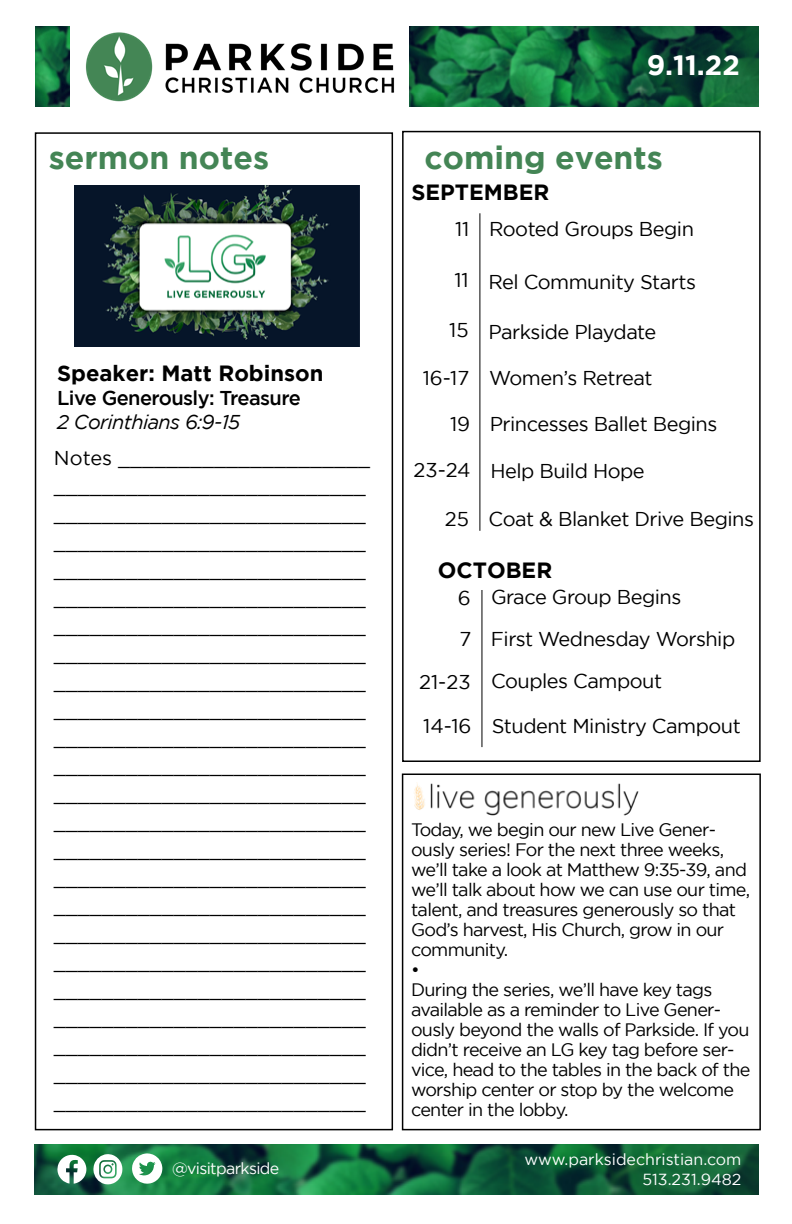
<style>
.page{position:relative;width:792px;height:1224px;background:#fff}
.page>*{position:absolute;margin:0;border:0;box-sizing:border-box;transform-origin:0 0}
.t1{font:700 32px "Gotham";color:#448555}
.t2{font:700 28px "Gotham";color:#fff}
.t3{font:700 22px "Gotham";color:#000}
.t4{font:20px/28px "Gotham";letter-spacing:-.025em;color:#000}
.t5{font:500 20px "Gotham";letter-spacing:-.03em;color:#000}
.t6{font:italic 20px "Gotham";letter-spacing:-.03em;color:#000}
.t7{font:18px/20px "Gotham";letter-spacing:-.04em;color:#000}
.t8{font:16px/20px "Gotham";color:#fff;text-align:right}
.t9{font:16px "Gotham";letter-spacing:-.04em;color:#fff}
</style>
<div class="page">
<img style="left:35px;top:1144px;width:724px;height:51px">
<svg style="left:57px;top:1154px;width:29px;height:30px"></svg>
<svg style="left:93px;top:1154px;width:29px;height:30px"></svg>
<svg style="left:132px;top:1153px;width:30px;height:31px"></svg>
<div style="left:402px;top:131px;width:359px;height:631px;border:2px solid #000"></div>
<img style="left:69px;top:26px;width:343px;height:81px">
<div style="left:35px;top:132px;width:358px;height:998px;border:2px solid #000"></div>
<div style="left:402px;top:774px;width:359px;height:356px;border:2px solid #000"></div>
<img style="left:75px;top:186px;width:285px;height:160px">
<hr style="left:479px;top:213px;width:1px;height:318px;background:#000">
<img style="left:410px;top:26px;width:349px;height:80px">
<img style="left:36px;top:26px;width:33px;height:80px">
<img style="left:401px;top:783px;width:238px;height:32px">
<hr style="left:481px;top:590px;width:1px;height:157px;background:#000">
<h1 class="t1" style="left:49px;top:139px;width:222px">sermon notes</h1>
<p class="t3" style="left:57px;top:361px;width:268px">Speaker: Matt Robinson</p>
<p class="t5" style="left:57px;top:387px;width:245px">Live Generously: Treasure</p>
<p class="t6" style="left:57px;top:411px;width:185px">2 Corinthians 6:9-15</p>
<p class="t4" style="left:54px;top:444px;width:318px">Notes _____________________ __________________________ __________________________ __________________________ __________________________ __________________________ __________________________ __________________________ __________________________ __________________________ __________________________ __________________________ __________________________ __________________________ __________________________ __________________________ __________________________ __________________________ __________________________ __________________________ __________________________ __________________________ __________________________ __________________________</p>
<h2 class="t2" style="left:647px;top:49px;width:95px">9.11.22</h2>
<h1 class="t1" style="left:424px;top:139px;width:240px">coming events</h1>
<p class="t3" style="left:411px;top:179px;width:140px">SEPTEMBER</p>
<p class="t4" style="left:455px;top:215px;width:16px">11</p>
<p class="t4" style="left:489px;top:215px;width:206px">Rooted Groups Begin</p>
<p class="t4" style="left:454px;top:265px;width:16px">11</p>
<p class="t4" style="left:449px;top:315px;width:21px">15</p>
<p class="t4" style="left:488px;top:267px;width:209px">Rel Community Starts</p>
<p class="t4" style="left:488px;top:317px;width:170px">Parkside Playdate</p>
<p class="t4" style="left:423px;top:364px;width:48px">16-17</p>
<p class="t4" style="left:489px;top:364px;width:165px">Women’s Retreat</p>
<p class="t4" style="left:450px;top:410px;width:22px">19</p>
<p class="t4" style="left:490px;top:410px;width:229px">Princesses Ballet Begins</p>
<p class="t4" style="left:413px;top:456px;width:59px">23-24</p>
<p class="t4" style="left:445px;top:505px;width:26px">25</p>
<p class="t4" style="left:490px;top:456px;width:156px">Help Build Hope</p>
<p class="t4" style="left:489px;top:505px;width:267px">Coat &amp; Blanket Drive Begins</p>
<p class="t3" style="left:438px;top:557px;width:116px">OCTOBER</p>
<p class="t4" style="left:458px;top:583px;width:14px">6</p>
<p class="t4" style="left:491px;top:583px;width:192px">Grace Group Begins</p>
<p class="t4" style="left:459px;top:624px;width:13px">7</p>
<p class="t4" style="left:491px;top:624px;width:246px">First Wednesday Worship</p>
<p class="t4" style="left:419px;top:667px;width:53px">21-23</p>
<p class="t4" style="left:491px;top:667px;width:173px">Couples Campout</p>
<p class="t4" style="left:423px;top:712px;width:50px">14-16</p>
<p class="t4" style="left:492px;top:712px;width:251px">Student Ministry Campout</p>
<p class="t7" style="left:411px;top:819px;width:341px">Today, we begin our new Live Gener&shy;ously series! For the next three weeks, we’ll take a look at Matthew 9:35-39, and we’ll talk about how we can use our time, talent, and treasures generously so that God’s harvest, His Church, grow in our community.<br>•<br>During the series, we’ll have key tags available as a reminder to Live Gener&shy;ously beyond the walls of Parkside. If you didn’t receive an LG key tag before ser&shy;vice, head to the tables in the back of the worship center or stop by the welcome center in the lobby.</p>
<p class="t9" style="left:172px;top:1160px;width:109px">@visitparkside</p>
<p class="t8" style="left:525px;top:1149px;width:218px">www.parksidechristian.com<br>513.231.9482</p>
</div>
